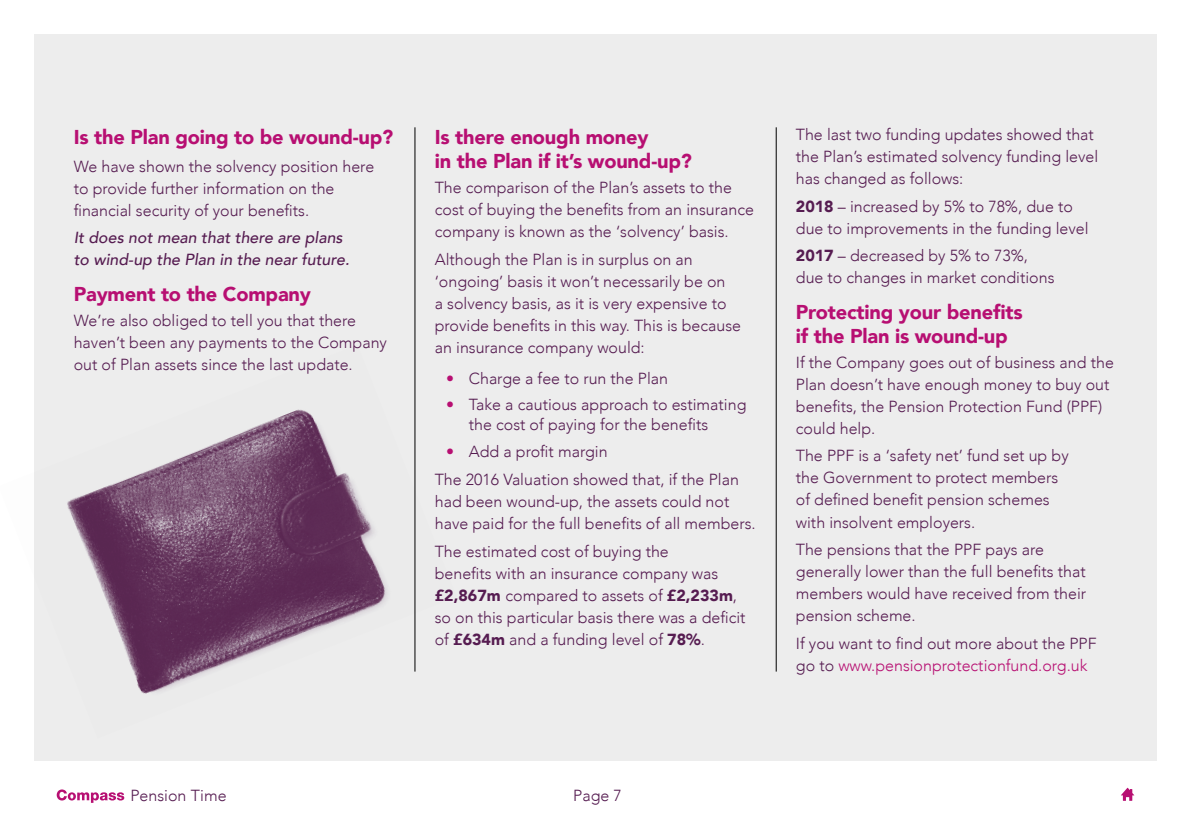
<style>
.page{position:relative;width:1191px;height:840px;background:#fff}
.page>*{position:absolute;margin:0;border:0;box-sizing:border-box;transform-origin:0 0}
.t1{font:900 20px/24px "Avenir";letter-spacing:-.01em;color:#b70f72}
.t2{font:300 16px/22px "Avenir";color:#561c51}
.t3{font:italic 500 16px/22px "Avenir";color:#561c51}
.s1{color:#b70f72}
.s2{font-weight:900}
</style>
<div class="page">
<div style="left:34px;top:34px;width:1123px;height:726px;background:#ededed"></div>
<img style="left:67px;top:344px;width:349px;height:350px">
<svg style="left:57px;top:789px;width:67px;height:13px"></svg>
<svg style="left:1121px;top:787px;width:13px;height:13px"></svg>
<hr style="left:414px;top:127px;width:1px;height:544px;background:#000">
<hr style="left:776px;top:127px;width:1px;height:544px;background:#000">
<p class="t1" style="left:74px;top:124px;width:321px">Is the Plan going to be wound-up?</p>
<p class="t2" style="left:74px;top:155px;width:302px">We have shown the solvency position here to provide further information on the financial security of your benefits.</p>
<p class="t3" style="left:74px;top:227px;width:277px">It does not mean that there are plans to wind-up the Plan in the near future.</p>
<p class="t1" style="left:74px;top:281px;width:239px">Payment to the Company</p>
<p class="t2" style="left:74px;top:309px;width:315px">We’re also obliged to tell you that there haven’t been any payments to the Company out of Plan assets since the last update.</p>
<p class="t1" style="left:435px;top:124px;width:258px">Is there enough money<br>in the Plan if it’s wound-up?</p>
<p class="t2" style="left:435px;top:176px;width:321px">The comparison of the Plan’s assets to the cost of buying the benefits from an insurance company is known as the ‘solvency’ basis.</p>
<p class="t2" style="left:435px;top:248px;width:308px">Although the Plan is in surplus on an ‘ongoing’ basis it won’t necessarily be on<br>a solvency basis, as it is very expensive to provide benefits in this way. This is because an insurance company would:</p>
<p class="t2" style="left:446px;top:367px;width:223px"><span class="s1">•</span> Charge a fee to run the Plan</p>
<p class="t2" style="left:469px;top:394px;width:279px;line-height:20px;text-indent:-23px"><span class="s1">•</span> Take a cautious approach to estimating the cost of paying for the benefits</p>
<p class="t2" style="left:435px;top:438px;width:306px;line-height:27.6px;text-indent:11px"><span class="s1">•</span> Add a profit margin<br>The 2016 Valuation showed that, if the Plan</p>
<p class="t2" style="left:435px;top:490px;width:322px">had been wound-up, the assets could not have paid for the full benefits of all members.</p>
<p class="t2" style="left:435px;top:540px;width:312px">The estimated cost of buying the<br>benefits with an insurance company was <span class="s2">£2,867m</span> compared to assets of <span class="s2">£2,233m</span>, so on this particular basis there was a deficit of <span class="s2">£634m</span> and a funding level of <span class="s2">78%</span>.</p>
<p class="t2" style="left:796px;top:123px;width:304px">The last two funding updates showed that the Plan’s estimated solvency funding level has changed as follows:</p>
<p class="t2" style="left:796px;top:195px;width:294px"><span class="s2">2018</span> – increased by 5% to 78%, due to due to improvements in the funding level</p>
<p class="t2" style="left:796px;top:245px;width:260px"><span class="s2">2017</span> – decreased by 5% to 73%, due to changes in market conditions</p>
<p class="t1" style="left:796px;top:299px;width:228px">Protecting your benefits if the Plan is wound-up</p>
<p class="t2" style="left:796px;top:351px;width:319px">If the Company goes out of business and the Plan doesn’t have enough money to buy out benefits, the Pension Protection Fund (PPF) could help.</p>
<p class="t2" style="left:796px;top:444px;width:274px">The PPF is a ‘safety net’ fund set up by the Government to protect members of defined benefit pension schemes with insolvent employers.</p>
<p class="t2" style="left:796px;top:538px;width:292px">The pensions that the PPF pays are generally lower than the full benefits that members would have received from their pension scheme.</p>
<p class="t2" style="left:796px;top:632px;width:302px">If you want to find out more about the PPF go to <span class="s1">www.pensionprotectionfund.org.uk</span></p>
<p class="t2" style="left:130px;top:783px;width:98px">Pension Time</p>
<p class="t2" style="left:573px;top:783px;width:50px">Page 7</p>
</div>
